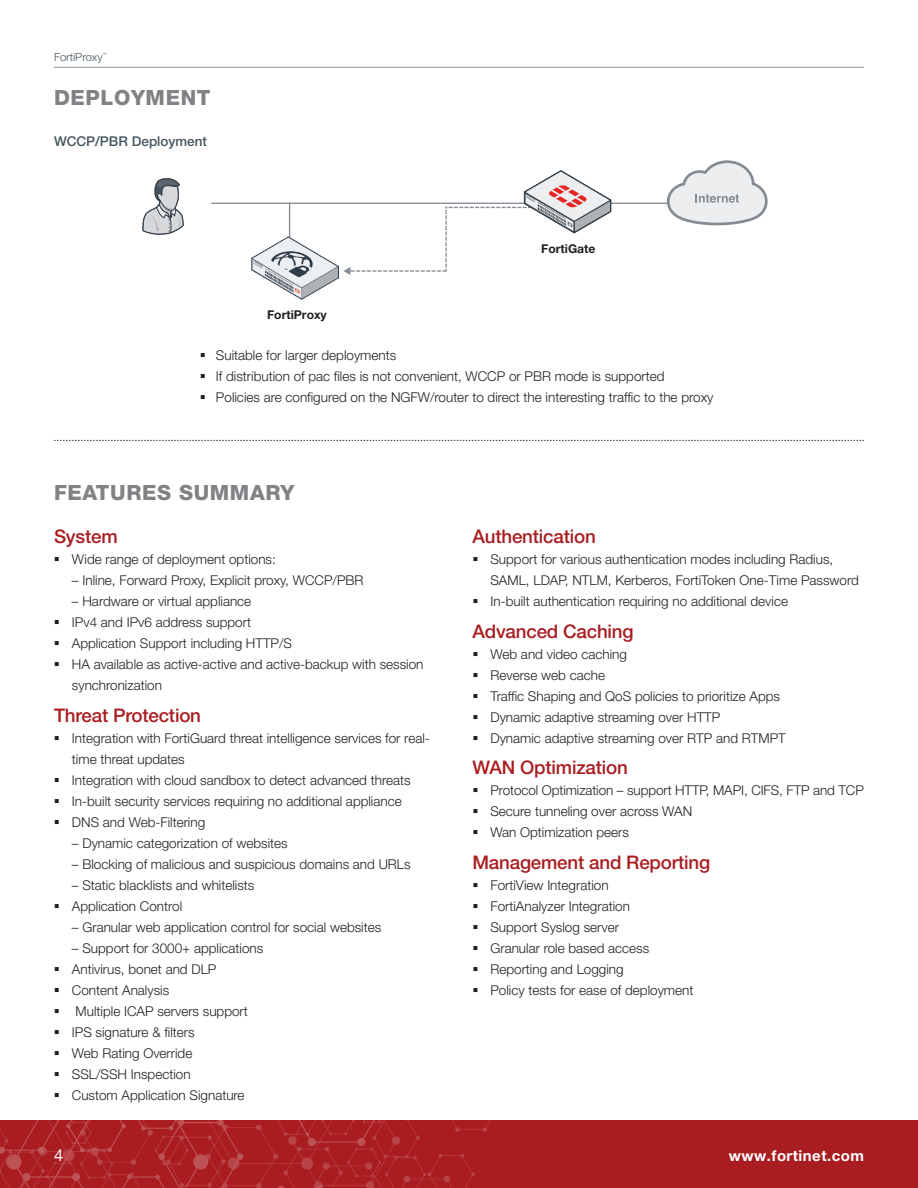
<style>
.page{position:relative;width:918px;height:1188px;background:#fff}
.page>*{position:absolute;margin:0;border:0;box-sizing:border-box;transform-origin:0 0}
.t1{font:800 21px "Helvetica Neue LT Pro";letter-spacing:.03em;color:#808285}
.t2{font:500 18.75px "Helvetica Neue LT Pro";letter-spacing:-.01em;color:#a91d21}
.t3{font:16.5px "Helvetica Neue LT Pro";color:#fff}
.t4{font:700 15px "Helvetica Neue LT Pro";letter-spacing:.03em;color:#fff}
.t5{font:300 13.5px/21px "Helvetica Neue LT Pro";color:#231f20}
.t6{font:500 13.5px "Helvetica Neue LT Pro";color:#45555f}
.t7{font:700 12.15px "Helvetica Neue LT Pro";color:#231f20}
.t8{font:300 11.25px "Helvetica Neue LT Pro";color:#45555f}
.t9{font:300 4.35px "Helvetica Neue LT Pro";color:#45555f}
</style>
<div class="page">
<div style="left:0;top:1120px;width:918px;height:68px;background:#a91d21"></div>
<svg style="left:0;top:1120px;width:491px;height:68px"></svg>
<hr style="left:54px;top:67px;width:810px;height:1px;background:#939598">
<hr style="left:211px;top:203px;width:463px;height:1px;background:#858b92">
<svg style="left:142px;top:178px;width:42px;height:57px"></svg>
<svg style="left:666px;top:160px;width:102px;height:66px"></svg>
<hr style="left:289px;top:203px;width:1px;height:41px;background:#858b92">
<svg style="left:343px;top:170px;width:269px;height:105px"></svg>
<img style="left:251px;top:236px;width:87px;height:64px">
<svg style="left:54px;top:440px;width:810px;height:1px"></svg>
<p class="t8" style="left:54px;top:51px;width:50px">FortiProxy</p>
<p class="t9" style="left:103px;top:52px;width:6px">™</p>
<h1 class="t1" style="left:54px;top:85px;width:158px">DEPLOYMENT</h1>
<p class="t6" style="left:54px;top:133px;width:155px">WCCP/PBR Deployment</p>
<p class="t7" style="left:541px;top:241px;width:56px">FortiGate</p>
<p class="t7" style="left:267px;top:307px;width:61px">FortiProxy</p>
<p class="t5" style="left:200px;top:345px;width:198px">▪ Suitable for larger deployments</p>
<p class="t5" style="left:200px;top:366px;width:466px">▪ If distribution of pac files is not convenient, WCCP or PBR mode is supported</p>
<p class="t5" style="left:200px;top:387px;width:515px">▪ Policies are configured on the NGFW/router to direct the interesting traffic to the proxy</p>
<h1 class="t1" style="left:54px;top:480px;width:242px">FEATURES SUMMARY</h1>
<h2 class="t2" style="left:54px;top:525px;width:65px">System</h2>
<p class="t5" style="left:54px;top:549px;width:223px">▪ Wide range of deployment options:</p>
<p class="t5" style="left:72px;top:570px;width:293px">– Inline, Forward Proxy, Explicit proxy, WCCP/PBR</p>
<p class="t5" style="left:72px;top:591px;width:181px">– Hardware or virtual appliance</p>
<p class="t5" style="left:54px;top:612px;width:199px">▪ IPv4 and IPv6 address support</p>
<p class="t5" style="left:54px;top:633px;width:240px">▪ Application Support including HTTP/S</p>
<p class="t5" style="left:72px;top:654px;width:353px;text-indent:-18px">▪ HA available as active-active and active-backup with session synchronization</p>
<h2 class="t2" style="left:54px;top:704px;width:149px">Threat Protection</h2>
<p class="t5" style="left:72px;top:727px;width:359px;text-indent:-18px">▪ Integration with FortiGuard threat intelligence services for real&shy;time threat updates</p>
<p class="t5" style="left:54px;top:769px;width:358px">▪ Integration with cloud sandbox to detect advanced threats</p>
<p class="t5" style="left:54px;top:790px;width:349px">▪ In-built security services requiring no additional appliance</p>
<p class="t5" style="left:54px;top:811px;width:153px">▪ DNS and Web-Filtering</p>
<p class="t5" style="left:72px;top:832px;width:217px">– Dynamic categorization of websites</p>
<p class="t5" style="left:72px;top:853px;width:340px">– Blocking of malicious and suspicious domains and URLs</p>
<p class="t5" style="left:72px;top:874px;width:184px">– Static blacklists and whitelists</p>
<p class="t5" style="left:54px;top:895px;width:130px">▪ Application Control</p>
<p class="t5" style="left:72px;top:916px;width:311px">– Granular web application control for social websites</p>
<p class="t5" style="left:72px;top:937px;width:193px">– Support for 3000+ applications</p>
<p class="t5" style="left:54px;top:958px;width:164px">▪ Antivirus, bonet and DLP</p>
<p class="t5" style="left:54px;top:979px;width:117px">▪ Content Analysis</p>
<p class="t5" style="left:54px;top:1000px;width:196px">▪ Multiple ICAP servers support</p>
<p class="t5" style="left:54px;top:1021px;width:142px">▪ IPS signature &amp; filters</p>
<p class="t5" style="left:54px;top:1042px;width:140px">▪ Web Rating Override</p>
<p class="t5" style="left:54px;top:1063px;width:138px">▪ SSL/SSH Inspection</p>
<p class="t5" style="left:54px;top:1084px;width:192px">▪ Custom Application Signature</p>
<h2 class="t2" style="left:472px;top:525px;width:125px">Authentication</h2>
<p class="t5" style="left:490px;top:549px;width:370px;text-indent:-18px">▪ Support for various authentication modes including Radius,<br>SAML, LDAP, NTLM, Kerberos, FortiToken One-Time Password</p>
<p class="t5" style="left:472px;top:591px;width:317px">▪ In-built authentication requiring no additional device</p>
<h2 class="t2" style="left:472px;top:620px;width:163px">Advanced Caching</h2>
<p class="t5" style="left:472px;top:643px;width:156px">▪ Web and video caching</p>
<p class="t5" style="left:472px;top:664px;width:134px">▪ Reverse web cache</p>
<p class="t5" style="left:472px;top:685px;width:309px">▪ Traffic Shaping and QoS policies to prioritize Apps</p>
<p class="t5" style="left:472px;top:706px;width:249px">▪ Dynamic adaptive streaming over HTTP</p>
<p class="t5" style="left:472px;top:727px;width:315px">▪ Dynamic adaptive streaming over RTP and RTMPT</p>
<h2 class="t2" style="left:472px;top:756px;width:157px">WAN Optimization</h2>
<p class="t5" style="left:472px;top:780px;width:393px">▪ Protocol Optimization – support HTTP, MAPI, CIFS, FTP and TCP</p>
<p class="t5" style="left:472px;top:801px;width:221px">▪ Secure tunneling over across WAN</p>
<p class="t5" style="left:472px;top:822px;width:158px">▪ Wan Optimization peers</p>
<h2 class="t2" style="left:472px;top:851px;width:239px">Management and Reporting</h2>
<p class="t5" style="left:472px;top:874px;width:138px">▪ FortiView Integration</p>
<p class="t5" style="left:472px;top:895px;width:159px">▪ FortiAnalyzer Integration</p>
<p class="t5" style="left:472px;top:916px;width:148px">▪ Support Syslog server</p>
<p class="t5" style="left:472px;top:937px;width:178px">▪ Granular role based access</p>
<p class="t5" style="left:472px;top:958px;width:153px">▪ Reporting and Logging</p>
<p class="t5" style="left:472px;top:979px;width:223px">▪ Policy tests for ease of deployment</p>
<p class="t3" style="left:54px;top:1145px;width:11px">4</p>
<p class="t4" style="left:729px;top:1146px;width:137px">www.fortinet.com</p>
</div>
